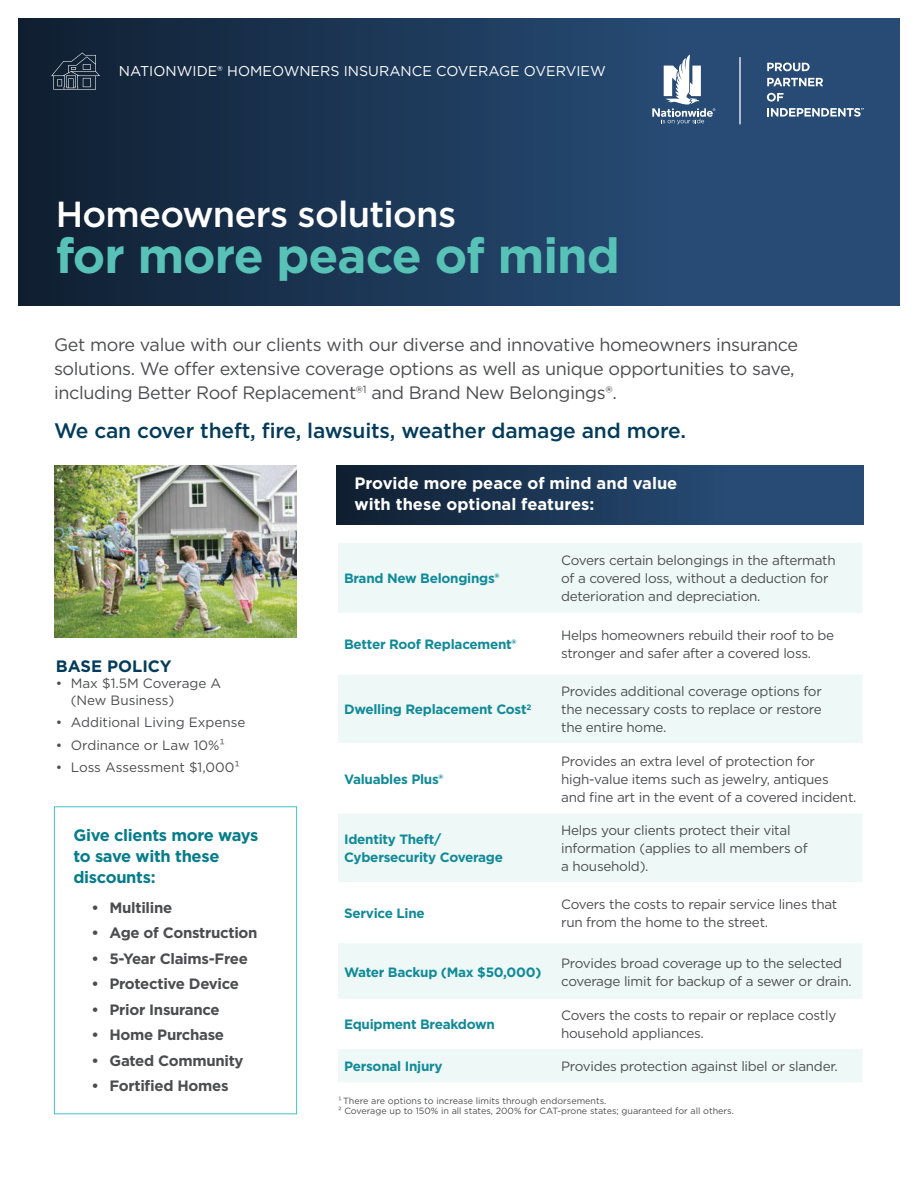
<style>
.page{position:relative;width:918px;height:1188px;background:#fff}
.page>*{position:absolute;margin:0;border:0;box-sizing:border-box;transform-origin:0 0}
.t1{font:700 49.05px "Gotham";letter-spacing:-.02em;color:#58c2b7}
.t2{font:500 36.15px "Gotham";letter-spacing:-.02em;color:#fff}
.t3{font:500 21px "Gotham";letter-spacing:-.01em;color:#033c5a}
.t4{font:18px/24px "Gotham";letter-spacing:-.02em;color:#4c4d4f}
.t5{font:700 16.5px/21px "Gotham";color:#fff}
.t6{font:700 16.5px/21px "Gotham";letter-spacing:-.02em;color:#067c8a}
.t7{font:700 16.5px "Gotham";color:#033c5a}
.t8{font:700 15px "Gotham";letter-spacing:-.02em;color:#4c4d4f}
.t9{font:14.25px "Gotham";color:#fff}
.t10{font:13.5px/18px "Gotham";letter-spacing:-.02em;color:#4c4d4f}
.t11{font:700 13.5px/18px "Gotham";letter-spacing:-.02em;color:#118a98}
.t12{font:13.5px/16.5px "Gotham";color:#4c4d4f}
.t13{font:9px/10.8px "Gotham";color:#4c4d4f}
</style>
<div class="page">
<div style="left:18px;top:18px;width:882px;height:288px;background:linear-gradient(to right,#112235,#2b5381)"></div>
<svg style="left:652px;top:54px;width:63px;height:70px"></svg>
<svg style="left:767px;top:63px;width:43px;height:8px"></svg>
<svg style="left:767px;top:78px;width:56px;height:8px"></svg>
<svg style="left:767px;top:93px;width:17px;height:9px"></svg>
<svg style="left:767px;top:108px;width:97px;height:9px"></svg>
<hr style="left:739px;top:57px;width:2px;height:67px;background:#fff">
<img style="left:54px;top:466px;width:243px;height:171px">
<svg style="left:51px;top:53px;width:49px;height:37px;background:#303f50"></svg>
<div style="left:337px;top:466px;width:527px;height:59px;background:linear-gradient(to right,#112235,#2b5481)"></div>
<div style="left:54px;top:806px;width:243px;height:308px;border:1px solid #40c1cc"></div>
<svg style="left:338px;top:543px;width:524px;height:539px;fill:#eef8f7"></svg>
<p class="t9" style="left:119px;top:62px;width:488px">NATIONWIDE® HOMEOWNERS INSURANCE COVERAGE OVERVIEW</p>
<h2 class="t2" style="left:56px;top:190px;width:402px">Homeowners solutions</h2>
<h1 class="t1" style="left:56px;top:223px;width:566px">for more peace of mind</h1>
<p class="t4" style="left:54px;top:332px;width:746px">Get more value with our clients with our diverse and innovative homeowners insurance solutions. We offer extensive coverage options as well as unique opportunities to save, including Better Roof Replacement®<sup>1</sup> and Brand New Belongings®.</p>
<h3 class="t3" style="left:54px;top:417px;width:634px">We can cover theft, fire, lawsuits, weather damage and more.</h3>
<p class="t5" style="left:355px;top:473px;width:324px">Provide more peace of mind and value with these optional features:</p>
<p class="t7" style="left:56px;top:655px;width:117px">BASE POLICY</p>
<p class="t12" style="left:71px;top:675px;width:152px;text-indent:-15px">• Max $1.5M Coverage A (New Business)</p>
<p class="t12" style="left:56px;top:714px;width:191px">• Additional Living Expense</p>
<p class="t12" style="left:56px;top:736px;width:171px">• Ordinance or Law 10%¹</p>
<p class="t12" style="left:56px;top:759px;width:186px">• Loss Assessment $1,000¹</p>
<p class="t6" style="left:74px;top:825px;width:186px">Give clients more ways to save with these discounts:</p>
<p class="t8" style="left:92px;top:898px;width:82px">• Multiline</p>
<p class="t8" style="left:92px;top:923px;width:168px">• Age of Construction</p>
<p class="t8" style="left:92px;top:949px;width:158px">• 5-Year Claims-Free</p>
<p class="t8" style="left:92px;top:974px;width:149px">• Protective Device</p>
<p class="t8" style="left:92px;top:1000px;width:130px">• Prior Insurance</p>
<p class="t8" style="left:92px;top:1025px;width:134px">• Home Purchase</p>
<p class="t8" style="left:92px;top:1051px;width:154px">• Gated Community</p>
<p class="t8" style="left:92px;top:1076px;width:139px">• Fortified Homes</p>
<p class="t11" style="left:344px;top:570px;width:157px">Brand New Belongings®</p>
<p class="t10" style="left:561px;top:551px;width:276px">Covers certain belongings in the aftermath of a covered loss, without a deduction for deterioration and depreciation.</p>
<p class="t11" style="left:344px;top:635px;width:174px">Better Roof Replacement®</p>
<p class="t10" style="left:561px;top:626px;width:275px">Helps homeowners rebuild their roof to be stronger and safer after a covered loss.</p>
<p class="t11" style="left:344px;top:700px;width:189px">Dwelling Replacement Cost<sup>2</sup></p>
<p class="t11" style="left:344px;top:770px;width:101px">Valuables Plus®</p>
<p class="t10" style="left:561px;top:682px;width:262px;text-align:justify">Provides additional coverage options for the necessary costs to replace or restore the entire home.</p>
<p class="t10" style="left:561px;top:752px;width:297px">Provides an extra level of protection for high-value items such as jewelry, antiques and fine art in the event of a covered incident.</p>
<p class="t11" style="left:344px;top:830px;width:160px">Identity Theft/<br>Cybersecurity Coverage</p>
<p class="t10" style="left:561px;top:821px;width:248px">Helps your clients protect their vital information (applies to all members of a household).</p>
<p class="t11" style="left:344px;top:904px;width:82px">Service Line</p>
<p class="t10" style="left:561px;top:895px;width:278px">Covers the costs to repair service lines that run from the home to the street.</p>
<p class="t11" style="left:344px;top:963px;width:199px">Water Backup (Max $50,000)</p>
<p class="t10" style="left:561px;top:953px;width:292px">Provides broad coverage up to the selected coverage limit for backup of a sewer or drain.</p>
<p class="t11" style="left:344px;top:1015px;width:152px">Equipment Breakdown</p>
<p class="t10" style="left:561px;top:1006px;width:277px">Covers the costs to repair or replace costly household appliances.</p>
<p class="t11" style="left:344px;top:1057px;width:100px">Personal Injury</p>
<p class="t10" style="left:561px;top:1057px;width:278px">Provides protection against libel or slander.</p>
<p class="t13" style="left:338px;top:1095px;width:397px">¹ There are options to increase limits through endorsements.<br>² Coverage up to 150% in all states, 200% for CAT-prone states; guaranteed for all others.</p>
</div>
